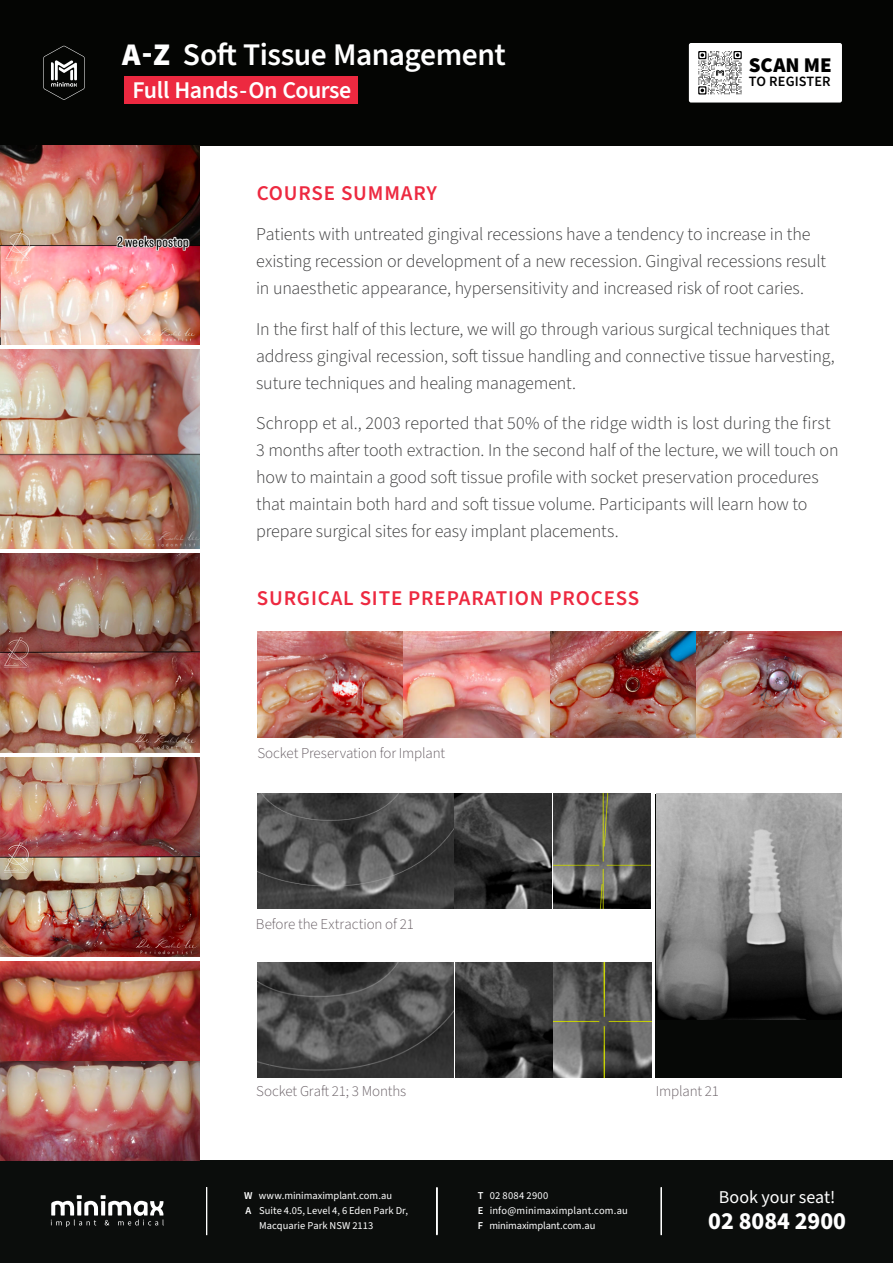
<style>
.page{position:relative;width:893px;height:1263px;background:#fff}
.page>*{position:absolute;margin:0;border:0;box-sizing:border-box;transform-origin:0 0}
.t1{font:600 31.5px "Source Sans 3";letter-spacing:-.015em;color:#fff}
.t2{font:600 24px "Source Sans 3";letter-spacing:-.02em;color:#fff}
.t3{font:800 24px "Source Sans 3";color:#fff}
.t4{font:600 21px "Source Sans 3";letter-spacing:.04em;color:#ed2940}
.t5{font:900 21px "Source Sans 3";color:#000}
.t6{font:300 18px/27px "Source Sans 3";letter-spacing:-.01em;color:#3e3e3f}
.t7{font:18px "Source Sans 3";letter-spacing:-.005em;color:#fff}
.t8{font:300 15px "Source Sans 3";letter-spacing:-.01em;color:#6c6369}
.t9{font:600 14.25px "Source Sans 3";letter-spacing:.01em;color:#000}
.t10{font:10.5px/15px "Source Sans 3";letter-spacing:.005em;color:#fff}
.s1{font-weight:900}
.s2{font-weight:600}
</style>
<div class="page">
<div style="left:0;top:0;width:893px;height:146px;background:#040503"></div>
<div style="left:124px;top:77px;width:234px;height:27px;background:#ed2940"></div>
<div style="left:689px;top:43px;width:153px;height:60px;background:#fff;border-radius:2px"></div>
<svg style="left:698px;top:51px;width:44px;height:44px"></svg>
<svg style="left:43px;top:46px;width:42px;height:54px"></svg>
<div style="left:0;top:1161px;width:893px;height:102px;background:#0b0d0c"></div>
<svg style="left:51px;top:1195px;width:113px;height:32px"></svg>
<div style="left:437px;top:1187px;width:1px;height:48px;border:1px solid #fff"></div>
<div style="left:661px;top:1187px;width:1px;height:48px;border:1px solid #fff"></div>
<div style="left:206px;top:1187px;width:1px;height:48px;border:1px solid #fff"></div>
<img style="left:258px;top:631px;width:584px;height:107px">
<img style="left:0;top:146px;width:199px;height:199px">
<img style="left:0;top:350px;width:199px;height:199px">
<img style="left:0;top:554px;width:199px;height:199px">
<img style="left:0;top:758px;width:199px;height:199px">
<img style="left:0;top:962px;width:199px;height:199px">
<div style="left:656px;top:794px;width:186px;height:283px;background:#060806"></div>
<img style="left:656px;top:794px;width:186px;height:226px">
<img style="left:455px;top:962px;width:97px;height:115px">
<img style="left:258px;top:962px;width:195px;height:115px">
<img style="left:257px;top:794px;width:196px;height:115px">
<img style="left:455px;top:794px;width:196px;height:115px">
<img style="left:554px;top:962px;width:97px;height:115px">
<h1 class="t1" style="left:122px;top:34px;width:385px"><span class="s1">A-Z</span> Soft Tissue Management</h1>
<h2 class="t2" style="left:132px;top:75px;width:220px">Full Hands-On Course</h2>
<p class="t4" style="left:257px;top:179px;width:182px">COURSE SUMMARY</p>
<p class="t5" style="left:749px;top:51px;width:84px">SCAN ME</p>
<p class="t9" style="left:749px;top:73px;width:83px">TO REGISTER</p>
<p class="t6" style="left:256px;top:221px;width:571px">Patients with untreated gingival recessions have a tendency to increase in the existing recession or development of a new recession. Gingival recessions result in unaesthetic appearance, hypersensitivity and increased risk of root caries.</p>
<p class="t6" style="left:256px;top:315px;width:580px">In the first half of this lecture, we will go through various surgical techniques that address gingival recession, soft tissue handling and connective tissue harvesting, suture techniques and healing management.</p>
<p class="t6" style="left:256px;top:410px;width:584px">Schropp et al., 2003 reported that 50% of the ridge width is lost during the first 3 months after tooth extraction. In the second half of the lecture, we will touch on how to maintain a good soft tissue profile with socket preservation procedures that maintain both hard and soft tissue volume. Participants will learn how to prepare surgical sites for easy implant placements.</p>
<p class="t4" style="left:257px;top:584px;width:384px">SURGICAL SITE PREPARATION PROCESS</p>
<p class="t8" style="left:257px;top:743px;width:189px">Socket Preservation for Implant</p>
<p class="t8" style="left:256px;top:914px;width:159px">Before the Extraction of 21</p>
<p class="t8" style="left:256px;top:1082px;width:152px">Socket Graft 21; 3 Months</p>
<p class="t8" style="left:656px;top:1082px;width:65px">Implant 21</p>
<p class="t7" style="left:719px;top:1185px;width:118px">Book your seat!</p>
<p class="t10" style="left:244px;top:1188px;width:150px"><span class="s2">W</span> www.minimaximplant.com.au</p>
<p class="t10" style="left:245px;top:1203px;width:164px"><span class="s2">A</span> Suite 4.05, Level 4, 6 Eden Park Dr,</p>
<p class="t10" style="left:259px;top:1218px;width:116px">Macquarie Park NSW 2113</p>
<h2 class="t3" style="left:708px;top:1205px;width:139px">02 8084 2900</h2>
<p class="t10" style="left:478px;top:1188px;width:152px"><span class="s2">T</span> 02 8084 2900<br><span class="s2">E</span> info@minimaximplant.com.au<br><span class="s2">F</span> minimaximplant.com.au</p>
</div>
